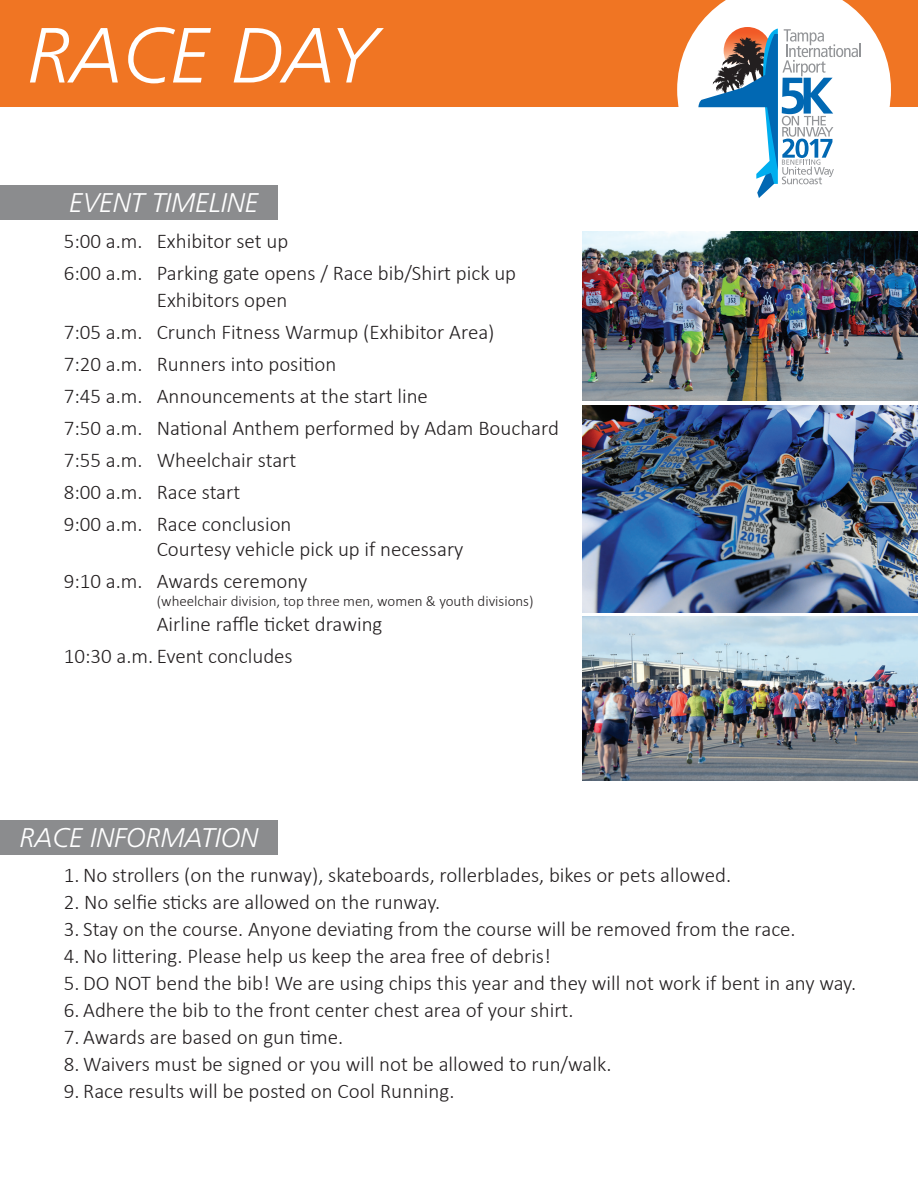
<style>
.page{position:relative;width:918px;height:1188px;background:#fff}
.page>*{position:absolute;margin:0;border:0;box-sizing:border-box;transform-origin:0 0}
.t1{font:italic 300 78px "Frutiger LT Std";color:#fff}
.t2{font:italic 300 27px "Frutiger LT Std";color:#fff}
.t3{font:300 21px/32px "Calibri";color:#231f20}
.t4{font:300 15px "Calibri";color:#231f20}
</style>
<div class="page">
<div style="left:0;top:0;width:918px;height:107px;background:#f07523"></div>
<svg style="left:677px;top:0;width:214px;height:198px"></svg>
<div style="left:0;top:186px;width:278px;height:34px;background:#8b8c8e"></div>
<div style="left:0;top:821px;width:278px;height:34px;background:#8b8c8e"></div>
<img style="left:582px;top:231px;width:336px;height:170px">
<img style="left:582px;top:405px;width:336px;height:207px">
<img style="left:582px;top:617px;width:336px;height:164px">
<h1 class="t1" style="left:27px;top:11px;width:351px">RACE DAY</h1>
<p class="t2" style="left:69px;top:187px;width:191px">EVENT TIMELINE</p>
<p class="t3" style="left:64px;top:225px;width:454px">5:00 a.m. Exhibitor set up<br>6:00 a.m. Parking gate opens / Race bib/Shirt pick up</p>
<p class="t3" style="left:64px;top:284px;width:497px;text-indent:93px">Exhibitors open<br>7:05 a.m. Crunch Fitness Warmup (Exhibitor Area)<br>7:20 a.m. Runners into position<br>7:45 a.m. Announcements at the start line<br>7:50 a.m. National Anthem performed by Adam Bouchard 7:55 a.m. Wheelchair start<br>8:00 a.m. Race start<br>9:00 a.m. Race conclusion</p>
<p class="t3" style="left:64px;top:533px;width:401px;text-indent:93px">Courtesy vehicle pick up if necessary<br>9:10 a.m. Awards ceremony</p>
<p class="t4" style="left:157px;top:592px;width:378px">(wheelchair division, top three men, women &amp; youth divisions)</p>
<p class="t3" style="left:64px;top:608px;width:320px;text-indent:93px">Airline raffle ticket drawing<br>10:30 a.m. Event concludes</p>
<p class="t2" style="left:20px;top:822px;width:240px">RACE INFORMATION</p>
<p class="t3" style="left:64px;top:859px;width:669px">1. No strollers (on the runway), skateboards, rollerblades, bikes or pets allowed.</p>
<p class="t3" style="left:64px;top:886px;width:378px">2. No selfie sticks are allowed on the runway.</p>
<p class="t3" style="left:64px;top:913px;width:734px">3. Stay on the course. Anyone deviating from the course will be removed from the race.</p>
<p class="t3" style="left:64px;top:940px;width:489px">4. No littering. Please help us keep the area free of debris!</p>
<p class="t3" style="left:64px;top:967px;width:794px">5. DO NOT bend the bib! We are using chips this year and they will not work if bent in any way.</p>
<p class="t3" style="left:64px;top:994px;width:511px">6. Adhere the bib to the front center chest area of your shirt.</p>
<p class="t3" style="left:64px;top:1021px;width:281px">7. Awards are based on gun time.</p>
<p class="t3" style="left:64px;top:1048px;width:549px">8. Waivers must be signed or you will not be allowed to run/walk.</p>
<p class="t3" style="left:64px;top:1075px;width:392px">9. Race results will be posted on Cool Running.</p>
</div>
